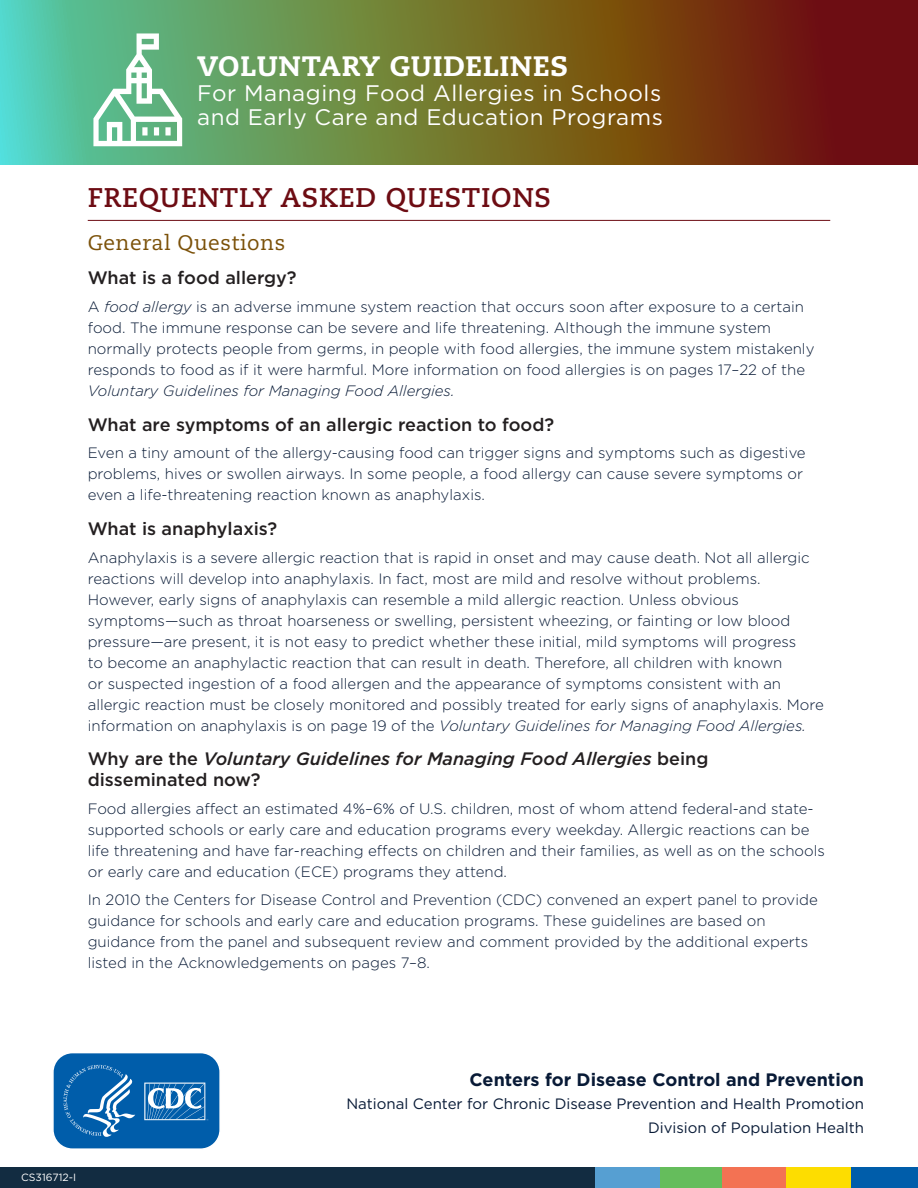
<style>
.page{position:relative;width:918px;height:1188px;background:#fff}
.page>*{position:absolute;margin:0;border:0;box-sizing:border-box;transform-origin:0 0}
.t1{font:800 28.05px "Caecilia LT Std";letter-spacing:.025em;color:#fff}
.t2{font:700 27px "Caecilia LT Std";letter-spacing:.025em;color:#6d0c13}
.t3{font:22.5px/24.8px "Gotham";letter-spacing:.025em;color:#fff}
.t4{font:21px "Caecilia LT Std";letter-spacing:.025em;color:#7b5109}
.t5{font:500 18px "Gotham";color:#231f20}
.t6{font:italic 500 18px/21px "Gotham";color:#231f20}
.t7{font:700 18px "Gotham";color:#081a36}
.body__p{font:300 15px/21px "Gotham";color:#081a36}
.t8{font:15px "Gotham";color:#081a36}
.t9{font:10.5px "Gotham";color:#fff}
.s1{font-style:italic}
.s2{font-style:normal}
</style>
<div class="page">
<div style="left:0;top:1167px;width:595px;height:21px;background:#122c41"></div>
<div style="left:658px;top:1167px;width:65px;height:21px;background:#65bd5c"></div>
<div style="left:722px;top:1167px;width:65px;height:21px;background:#f37253"></div>
<div style="left:787px;top:1167px;width:64px;height:21px;background:#fddd00"></div>
<div style="left:851px;top:1167px;width:67px;height:21px;background:#005daa"></div>
<div style="left:595px;top:1167px;width:64px;height:21px;background:#569fd2"></div>
<svg style="left:0;top:0;width:918px;height:164px;background:#6d6a39"></svg>
<hr style="left:88px;top:220px;width:742px;height:1px;background:#6d0c13">
<svg style="left:53px;top:1053px;width:167px;height:96px;background:#2373b5"></svg>
<svg style="left:93px;top:33px;width:89px;height:113px"></svg>
<p class="t1" style="left:197px;top:49px;width:373px">VOLUNTARY GUIDELINES</p>
<p class="t3" style="left:197px;top:80px;width:467px">For Managing Food Allergies in Schools and Early Care and Education Programs</p>
<h2 class="t2" style="left:88px;top:181px;width:465px">FREQUENTLY ASKED QUESTIONS</h2>
<h3 class="t4" style="left:88px;top:230px;width:199px">General Questions</h3>
<h4 class="t5" style="left:88px;top:266px;width:210px">What is a food allergy?</h4>
<p class="body__p" style="left:88px;top:296px;width:728px">A <span class="s1">food allergy</span> is an adverse immune system reaction that occurs soon after exposure to a certain food. The immune response can be severe and life threatening. Although the immune system normally protects people from germs, in people with food allergies, the immune system mistakenly responds to food as if it were harmful. More information on food allergies is on pages 17–22 of the <span class="s1">Voluntary Guidelines for Managing Food Allergies.</span></p>
<h4 class="t5" style="left:88px;top:412px;width:468px">What are symptoms of an allergic reaction to food?</h4>
<p class="body__p" style="left:88px;top:442px;width:719px">Even a tiny amount of the allergy-causing food can trigger signs and symptoms such as digestive problems, hives or swollen airways. In some people, a food allergy can cause severe symptoms or even a life-threatening reaction known as anaphylaxis.</p>
<h4 class="t5" style="left:88px;top:517px;width:191px">What is anaphylaxis?</h4>
<p class="body__p" style="left:88px;top:546px;width:738px">Anaphylaxis is a severe allergic reaction that is rapid in onset and may cause death. Not all allergic reactions will develop into anaphylaxis. In fact, most are mild and resolve without problems.<br>However, early signs of anaphylaxis can resemble a mild allergic reaction. Unless obvious symptoms—such as throat hoarseness or swelling, persistent wheezing, or fainting or low blood pressure—are present, it is not easy to predict whether these initial, mild symptoms will progress<br>to become an anaphylactic reaction that can result in death. Therefore, all children with known<br>or suspected ingestion of a food allergen and the appearance of symptoms consistent with an allergic reaction must be closely monitored and possibly treated for early signs of anaphylaxis. More information on anaphylaxis is on page 19 of the <span class="s1">Voluntary Guidelines for Managing Food Allergies.</span></p>
<h4 class="t6" style="left:88px;top:748px;width:622px"><span class="s2">Why are the</span> Voluntary Guidelines for Managing Food Allergies <span class="s2">being disseminated now?</span></h4>
<p class="body__p" style="left:88px;top:798px;width:739px">Food allergies affect an estimated 4%–6% of U.S. children, most of whom attend federal-and state&shy;supported schools or early care and education programs every weekday. Allergic reactions can be life threatening and have far-reaching effects on children and their families, as well as on the schools or early care and education (ECE) programs they attend.</p>
<p class="body__p" style="left:88px;top:888px;width:732px">In 2010 the Centers for Disease Control and Prevention (CDC) convened an expert panel to provide guidance for schools and early care and education programs. These guidelines are based on guidance from the panel and subsequent review and comment provided by the additional experts listed in the Acknowledgements on pages 7–8.</p>
<p class="t9" style="left:21px;top:1170px;width:56px">CS316712-I</p>
<p class="t7" style="left:470px;top:1068px;width:396px">Centers for Disease Control and Prevention</p>
<p class="t8" style="left:346px;top:1095px;width:519px">National Center for Chronic Disease Prevention and Health Promotion</p>
<p class="t8" style="left:648px;top:1118px;width:217px">Division of Population Health</p>
</div>
